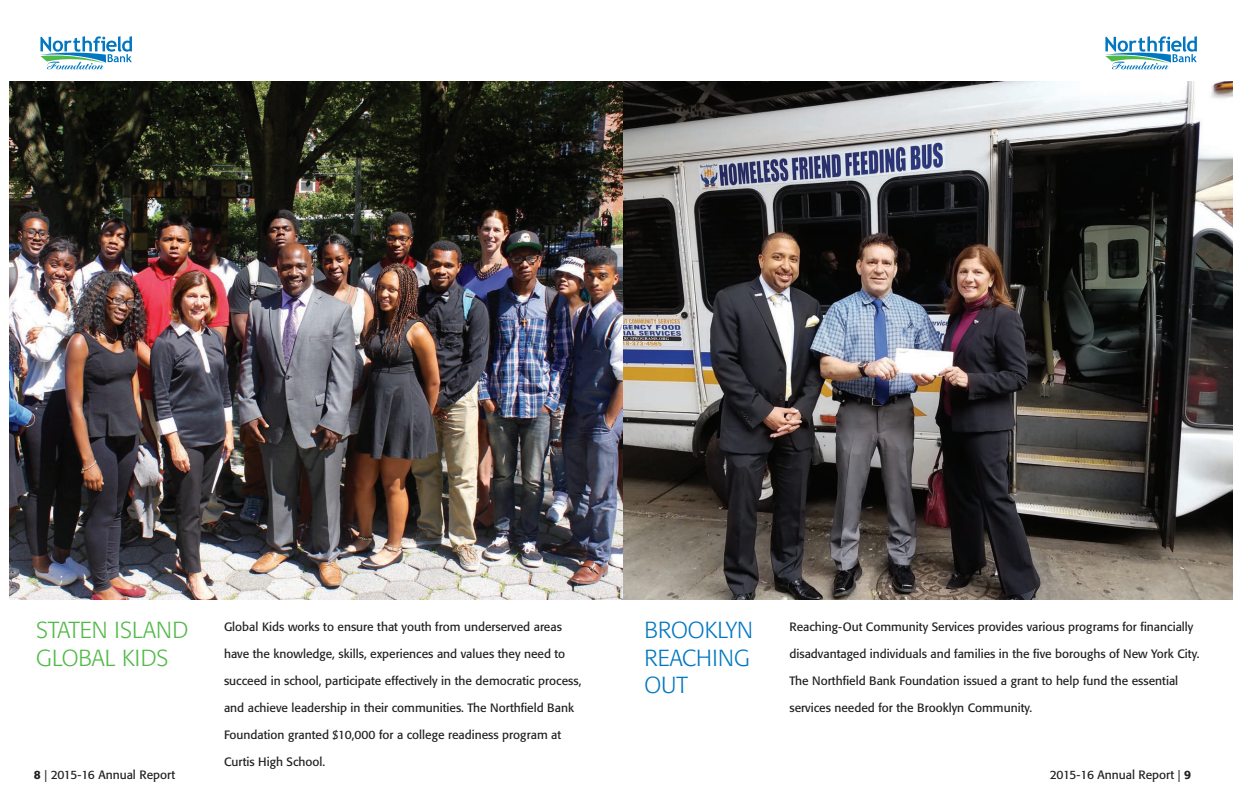
<style>
.page{position:relative;width:1242px;height:810px;background:#fff}
.page>*{position:absolute;margin:0;border:0;box-sizing:border-box;transform-origin:0 0}
.t1{font:300 23px/27.6px "Formata";color:#51b948}
.t2{font:300 23px/27.6px "Formata";color:#0077c0}
.t3{font:12px "Formata";color:#231f20}
.s1{font-weight:500}
</style>
<div class="page">
<img style="left:623px;top:81px;width:610px;height:519px">
<img style="left:10px;top:81px;width:613px;height:519px">
<svg style="left:1105px;top:36px;width:92px;height:33px"></svg>
<svg style="left:40px;top:36px;width:92px;height:33px"></svg>
<p class="t3" style="left:224px;top:619px;width:339px">Global Kids works to ensure that youth from underserved areas</p>
<p class="t3" style="left:224px;top:646px;width:343px">have the knowledge, skills, experiences and values they need to</p>
<p class="t3" style="left:224px;top:673px;width:359px">succeed in school, participate effectively in the democratic process,</p>
<p class="t3" style="left:224px;top:700px;width:352px">and achieve leadership in their communities. The Northfield Bank</p>
<p class="t3" style="left:224px;top:727px;width:339px">Foundation granted $10,000 for a college readiness program at</p>
<p class="t3" style="left:224px;top:754px;width:103px">Curtis High School.</p>
<p class="t3" style="left:789px;top:619px;width:405px">Reaching-Out Community Services provides various programs for financially</p>
<p class="t3" style="left:789px;top:646px;width:412px">disadvantaged individuals and families in the five boroughs of New York City.</p>
<p class="t3" style="left:789px;top:673px;width:390px">The Northfield Bank Foundation issued a grant to help fund the essential</p>
<p class="t3" style="left:789px;top:700px;width:244px">services needed for the Brooklyn Community.</p>
<h1 class="t1" style="left:36px;top:617px;width:154px">STATEN ISLAND<br>GLOBAL KIDS</h1>
<h1 class="t2" style="left:644px;top:617px;width:110px">BROOKLYN<br>REACHING<br>OUT</h1>
<p class="t3" style="left:34px;top:767px;width:143px"><span class="s1">8</span> | 2015-16 Annual Report</p>
<p class="t3" style="left:1050px;top:767px;width:143px">2015-16 Annual Report | <span class="s1">9</span></p>
</div>
